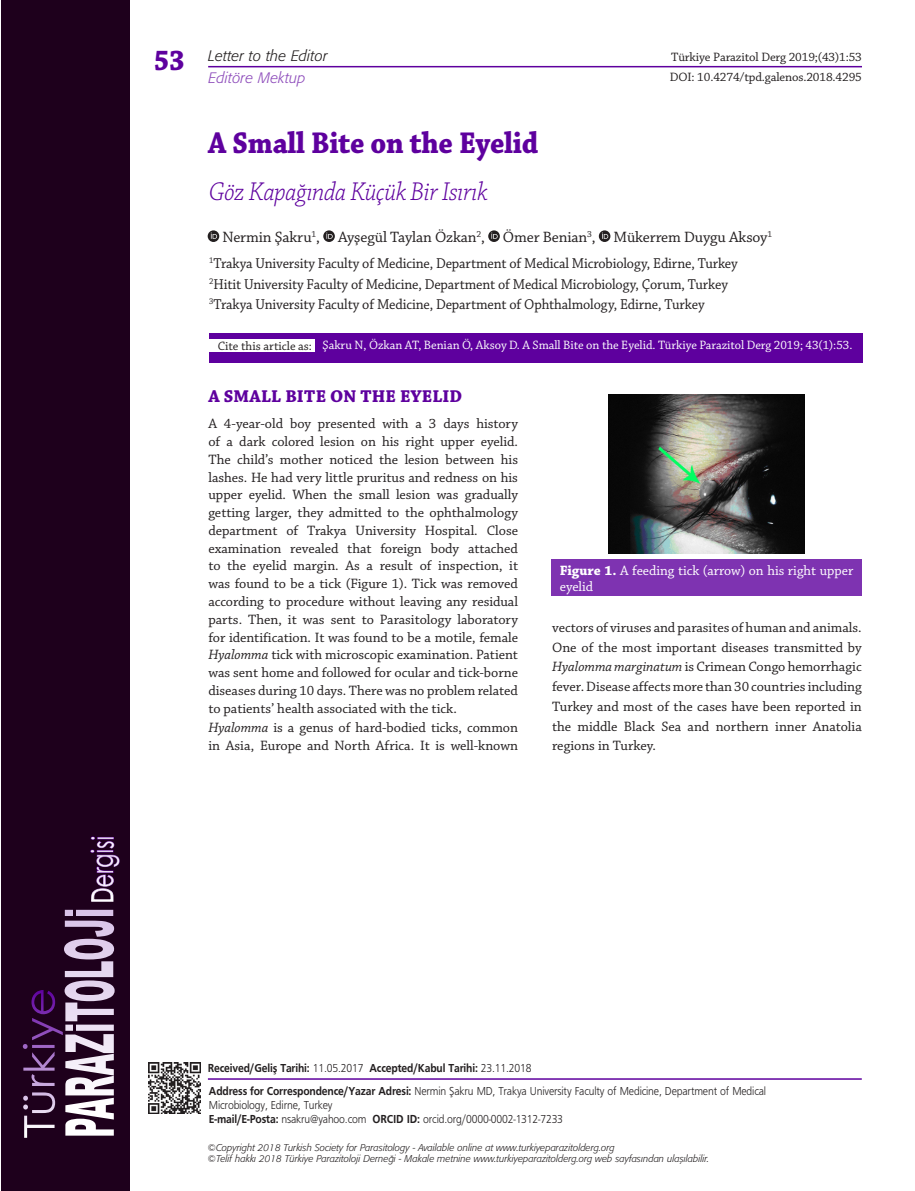
<style>
.page{position:relative;width:915px;height:1191px;background:#fff}
.page>*{position:absolute;margin:0;border:0;box-sizing:border-box;transform-origin:0 0}
.t1{font:900 67.65px "Arial";letter-spacing:.01em;color:#fff;scale:.41 1}
.t2{font:700 31.5px "Chaparral Pro";letter-spacing:-.01em;color:#5e009e;scale:.92 1}
.t3{font:29.7px "Century Gothic";letter-spacing:.02em;color:#fff;scale:.69 1}
.t4{font:italic 300 27px "Chaparral Pro";letter-spacing:-.015em;color:#5e009e;scale:.92 1}
.t5{font:700 18px "Chaparral Pro";letter-spacing:.005em;color:#5e009e}
.t6{font:15.75px "Chaparral Pro";letter-spacing:-.01em;color:#231f20}
.t7{font:15px/20.1px "Chaparral Pro";letter-spacing:-.01em;color:#231f20;scale:.95 1}
.t8{font:15px "Formata Light Ita Tr";letter-spacing:.01em;color:#231f20}
.t9{font:15px "Formata Light Ita Tr";letter-spacing:.01em;color:#8e4dbb}
.t10{font:14.25px/17.7px "Chaparral Pro";letter-spacing:-.005em;color:#231f20;text-align:justify}
.t11{font:14.25px/16.5px "Chaparral Pro";color:#fff}
.t12{font:12.75px "Chaparral Pro";color:#fff}
.t13{font:12.75px "Chaparral Pro";letter-spacing:-.01em;color:#231f20}
.t14{font:12px/14.2px "Frugal Normal Tr";letter-spacing:-.015em;color:#231f20;scale:.9 1}
.t15{font:12px "Frugal Bold Tr";letter-spacing:-.015em;color:#231f20;scale:.9 1}
.t16{font:9.75px/11.2px "Formata Light Ita Tr";color:#231f20}
.s1{font-style:italic}
.s2{font-weight:700}
.s3{font-family:"Frugal Normal Tr"}
.s4{font-family:"Frugal Bold Tr"}
</style>
<div class="page">
<div style="left:1px;top:0;width:129px;height:1191px;background:#1e001c"></div>
<svg style="left:23px;top:990px;width:40px;height:147px"></svg>
<svg style="left:90px;top:836px;width:30px;height:65px"></svg>
<hr style="left:208px;top:66px;width:653px;height:1px;background:#5e009e">
<hr style="left:208px;top:1078px;width:653px;height:1px;background:#5e009e">
<img style="left:149px;top:1062px;width:51px;height:51px">
<div style="left:210px;top:333px;width:652px;height:29px;background:#5e009e"></div>
<div style="left:209px;top:339px;width:106px;height:12px;background:#fff"></div>
<svg style="left:207px;top:230px;width:12px;height:12px"></svg>
<svg style="left:211px;top:232px;width:6px;height:7px"></svg>
<svg style="left:323px;top:230px;width:12px;height:12px"></svg>
<svg style="left:326px;top:232px;width:6px;height:7px"></svg>
<svg style="left:488px;top:230px;width:11px;height:12px"></svg>
<svg style="left:491px;top:232px;width:6px;height:7px"></svg>
<svg style="left:598px;top:230px;width:12px;height:12px"></svg>
<svg style="left:601px;top:232px;width:7px;height:7px"></svg>
<div style="left:551px;top:559px;width:310px;height:37px;background:#7e33b1"></div>
<img style="left:608px;top:394px;width:196px;height:160px">
<h3 class="t3" style="left:81px;top:903px;width:98px;rotate:-90deg">Dergisi</h3>
<h1 class="t1" style="left:40px;top:1137px;width:563px;rotate:-90deg">PARAZITOLOJI</h1>
<p class="t8" style="left:208px;top:47px;width:121px">Letter to the Editor</p>
<p class="t9" style="left:154px;top:69px;width:153px"><sup>53</sup> Editöre Mektup</p>
<p class="t13" style="left:671px;top:50px;width:192px">Türkiye Parazitol Derg 2019;(43)1:53</p>
<p class="t13" style="left:669px;top:70px;width:194px">DOI: 10.4274/tpd.galenos.2018.4295</p>
<h2 class="t2" style="left:208px;top:124px;width:360px">A Small Bite on the Eyelid</h2>
<h3 class="t4" style="left:209px;top:177px;width:304px">Göz Kapağında Küçük Bir Isırık</h3>
<p class="t6" style="left:222px;top:228px;width:551px">Nermin Şakru<sup>1</sup>, Ayşegül Taylan Özkan<sup>2</sup>, Ömer Benian<sup>3</sup>, Mükerrem Duygu Aksoy<sup>1</sup></p>
<p class="t7" style="left:209px;top:254px;width:557px"><sup>1</sup>Trakya University Faculty of Medicine, Department of Medical Microbiology, Edirne, Turkey<br><sup>2</sup>Hitit University Faculty of Medicine, Department of Medical Microbiology, Çorum, Turkey<br><sup>3</sup>Trakya University Faculty of Medicine, Department of Ophthalmology, Edirne, Turkey</p>
<p class="t13" style="left:218px;top:339px;width:96px">Cite this article as:</p>
<p class="t12" style="left:322px;top:338px;width:531px">Şakru N, Özkan AT, Benian Ö, Aksoy D. A Small Bite on the Eyelid. Türkiye Parazitol Derg 2019; 43(1):53.</p>
<p class="t5" style="left:208px;top:386px;width:255px">A SMALL BITE ON THE EYELID</p>
<p class="t10" style="left:208px;top:415px;width:311px">A 4-year-old boy presented with a 3 days history of a dark colored lesion on his right upper eyelid.<br>The child’s mother noticed the lesion between his lashes. He had very little pruritus and redness on his upper eyelid. When the small lesion was gradually getting larger, they admitted to the ophthalmology department of Trakya University Hospital. Close examination revealed that foreign body attached to the eyelid margin. As a result of inspection, it was found to be a tick (Figure 1). Tick was removed according to procedure without leaving any residual parts. Then, it was sent to Parasitology laboratory for identification. It was found to be a motile, female <span class="s1">Hyalomma</span> tick with microscopic examination. Patient was sent home and followed for ocular and tick-borne diseases during 10 days. There was no problem related to patients’ health associated with the tick.</p>
<p class="t10" style="left:208px;top:719px;width:311px"><span class="s1">Hyalomma</span> is a genus of hard-bodied ticks, common in Asia, Europe and North Africa. It is well-known</p>
<p class="t11" style="left:559px;top:562px;width:295px"><span class="s2">Figure 1.</span> A feeding tick (arrow) on his right upper eyelid</p>
<p class="t10" style="left:552px;top:618px;width:311px;line-height:19.6px">vectors of viruses and parasites of human and animals.<br>One of the most important diseases transmitted by <span class="s1">Hyalomma marginatum</span> is Crimean Congo hemorrhagic fever. Disease affects more than 30 countries including Turkey and most of the cases have been reported in the middle Black Sea and northern inner Anatolia regions in Turkey.</p>
<p class="t15" style="left:208px;top:1060px;width:361px">Received/Geliş Tarihi: <span class="s3">11.05.2017</span> Accepted/Kabul Tarihi: <span class="s3">23.11.2018</span></p>
<p class="t14" style="left:209px;top:1083px;width:620px"><span class="s4">Address for Correspondence/Yazar Adresi:</span> Nermin Şakru MD, Trakya University Faculty of Medicine, Department of Medical<br>Microbiology, Edirne, Turkey<br><span class="s4">E-mail/E-Posta:</span> nsakru@yahoo.com <span class="s4">ORCID ID:</span> orcid.org/0000-0002-1312-7233</p>
<p class="t16" style="left:208px;top:1142px;width:502px">©Copyright 2018 Turkish Society for Parasitology - Available online at www.turkiyeparazitolderg.org<br>©Telif hakkı 2018 Türkiye Parazitoloji Derneği - Makale metnine www.turkiyeparazitolderg.org web sayfasından ulaşılabilir.</p>
</div>
